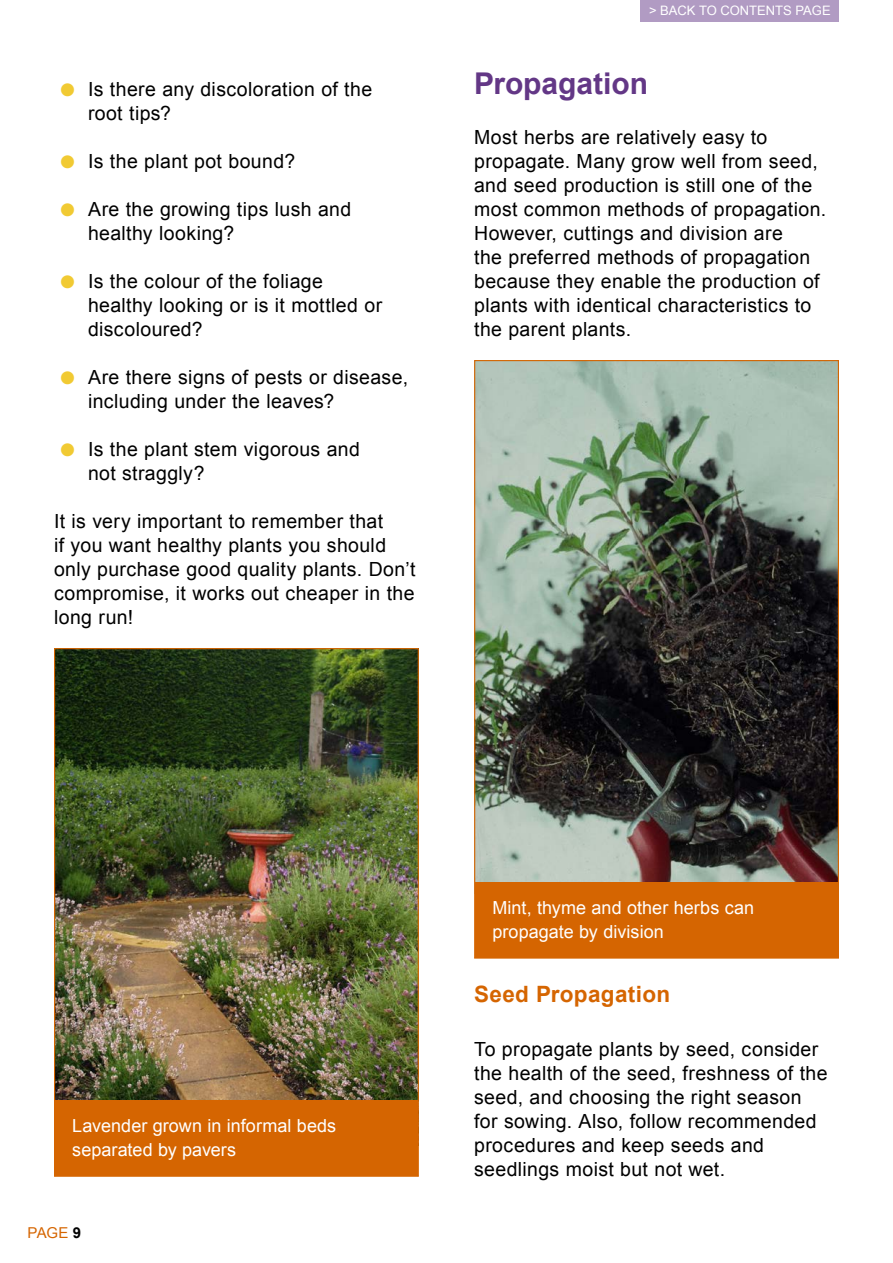
<style>
.page{position:relative;width:893px;height:1263px;background:#fff}
.page>*{position:absolute;margin:0;border:0;box-sizing:border-box;transform-origin:0 0}
.t1{font:700 30px "Arial";letter-spacing:-.005em;color:#633786}
.t2{font:700 22.5px "Arial";letter-spacing:.015em;color:#d56501}
.t3{font:19.5px/24px "Arial";letter-spacing:.02em;color:#000}
.t4{font:18px/24px "Arial";letter-spacing:.005em;color:#fff}
.t5{font:15px "Arial";color:#d56501}
.t6{font:13.05px "Arial";color:#fff}
.s1{color:#f1ca33}
.s2{font-weight:700;color:#000}
</style>
<div class="page">
<div style="left:641px;top:0;width:198px;height:21px;background:#b19bc3"></div>
<img style="left:54px;top:648px;width:365px;height:529px">
<img style="left:474px;top:360px;width:365px;height:599px">
<p class="t3" style="left:88px;top:77px;width:286px;text-indent:-28px"><span class="s1">●</span> Is there any discoloration of the root tips?</p>
<p class="t3" style="left:60px;top:149px;width:236px"><span class="s1">●</span> Is the plant pot bound?</p>
<p class="t3" style="left:88px;top:197px;width:265px;text-indent:-28px"><span class="s1">●</span> Are the growing tips lush and healthy looking?</p>
<p class="t3" style="left:88px;top:269px;width:296px;text-indent:-28px"><span class="s1">●</span> Is the colour of the foliage healthy looking or is it mottled or discoloured?</p>
<p class="t3" style="left:88px;top:365px;width:322px;text-indent:-28px"><span class="s1">●</span> Are there signs of pests or disease, including under the leaves?</p>
<p class="t3" style="left:88px;top:437px;width:273px;text-indent:-28px"><span class="s1">●</span> Is the plant stem vigorous and not straggly?</p>
<p class="t3" style="left:54px;top:509px;width:363px">It is very important to remember that<br>if you want healthy plants you should only purchase good quality plants. Don’t compromise, it works out cheaper in the long run!</p>
<p class="t6" style="left:649px;top:2px;width:183px">&gt; BACK TO CONTENTS PAGE</p>
<h1 class="t1" style="left:474px;top:64px;width:175px">Propagation</h1>
<p class="t3" style="left:474px;top:125px;width:354px">Most herbs are relatively easy to propagate. Many grow well from seed, and seed production is still one of the most common methods of propagation.<br>However, cuttings and division are<br>the preferred methods of propagation because they enable the production of plants with identical characteristics to the parent plants.</p>
<p class="t4" style="left:72px;top:1113px;width:265px">Lavender grown in informal beds separated by pavers</p>
<p class="t5" style="left:28px;top:1223px;width:55px">PAGE <span class="s2">9</span></p>
<p class="t4" style="left:492px;top:895px;width:263px">Mint, thyme and other herbs can propagate by division</p>
<p class="t2" style="left:474px;top:979px;width:198px">Seed Propagation</p>
<p class="t3" style="left:474px;top:1037px;width:355px">To propagate plants by seed, consider the health of the seed, freshness of the seed, and choosing the right season for sowing. Also, follow recommended procedures and keep seeds and seedlings moist but not wet.</p>
</div>
